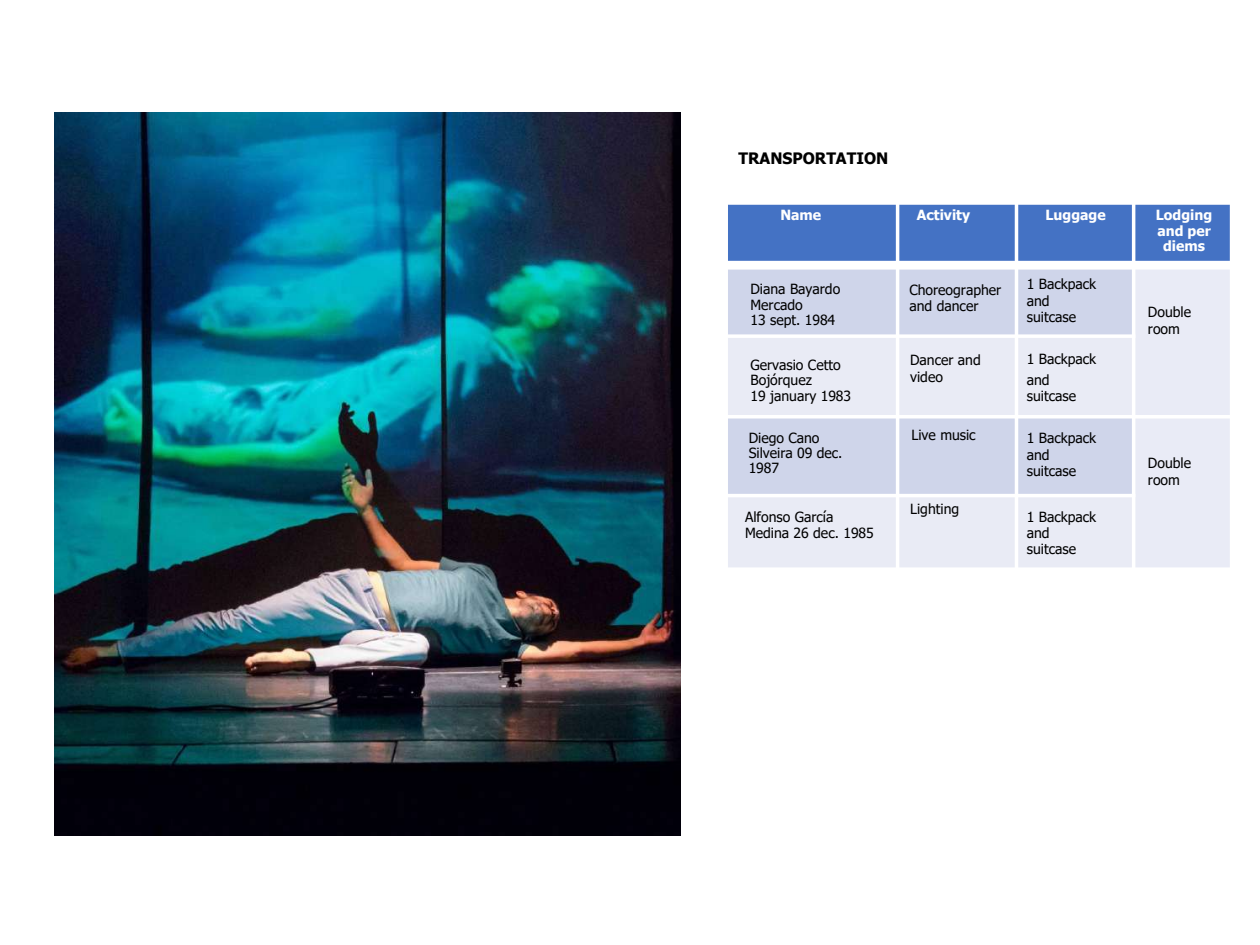
<style>
.page{position:relative;width:1260px;height:945px;background:#fff}
.page>*{position:absolute;margin:0;border:0;box-sizing:border-box;transform-origin:0 0}
.t1{font:700 15.75px "Tahoma";color:#000}
.t2{font:14px/16.3px "Tahoma";color:#000}
.t3{font:700 14px/15.8px "Tahoma";color:#fff;text-align:center}
</style>
<div class="page">
<div style="left:727px;top:203px;width:170px;height:63px;background:#4472c4"></div>
<div style="left:897px;top:203px;width:119px;height:63px;background:#4472c4"></div>
<div style="left:1016px;top:203px;width:117px;height:63px;background:#4472c4"></div>
<div style="left:1133px;top:203px;width:99px;height:63px;background:#4472c4"></div>
<div style="left:727px;top:266px;width:170px;height:70px;background:#cfd5ea"></div>
<div style="left:897px;top:266px;width:119px;height:70px;background:#cfd5ea"></div>
<div style="left:1016px;top:266px;width:117px;height:70px;background:#cfd5ea"></div>
<div style="left:1133px;top:266px;width:99px;height:151px;background:#e9ebf6"></div>
<div style="left:727px;top:336px;width:170px;height:81px;background:#e9ebf5"></div>
<div style="left:897px;top:336px;width:119px;height:81px;background:#e9ebf5"></div>
<div style="left:1016px;top:336px;width:117px;height:81px;background:#e9ebf5"></div>
<div style="left:727px;top:417px;width:170px;height:79px;background:#cfd5ea"></div>
<div style="left:897px;top:417px;width:119px;height:79px;background:#cfd5ea"></div>
<div style="left:1016px;top:417px;width:117px;height:79px;background:#cfd5ea"></div>
<div style="left:1133px;top:417px;width:99px;height:153px;background:#e9ebf6"></div>
<div style="left:727px;top:496px;width:170px;height:74px;background:#e9ebf5"></div>
<div style="left:897px;top:496px;width:119px;height:74px;background:#e9ebf5"></div>
<div style="left:1016px;top:496px;width:117px;height:74px;background:#e9ebf5"></div>
<hr style="left:724px;top:201px;width:4px;height:370px;background:#fff">
<hr style="left:896px;top:201px;width:3px;height:370px;background:#fff">
<hr style="left:1015px;top:201px;width:3px;height:370px;background:#fff">
<hr style="left:1132px;top:201px;width:3px;height:370px;background:#fff">
<hr style="left:1230px;top:201px;width:3px;height:370px;background:#fff">
<svg style="left:728px;top:203px;width:502px;height:2px"></svg>
<svg style="left:728px;top:334px;width:404px;height:4px;background:#f9fafc"></svg>
<div style="left:726px;top:261px;width:507px;height:9px;background:#fff"></div>
<svg style="left:728px;top:415px;width:502px;height:4px;background:#f9fafc"></svg>
<hr style="left:726px;top:494px;width:409px;height:3px;background:#fff">
<hr style="left:726px;top:567px;width:507px;height:4px;background:#fff">
<img style="left:55px;top:113px;width:626px;height:723px">
<p class="t1" style="left:738px;top:148px;width:151px">TRANSPORTATION</p>
<p class="t3" style="left:780px;top:206px;width:42px">Name</p>
<p class="t3" style="left:917px;top:206px;width:55px">Activity</p>
<p class="t2" style="left:751px;top:281px;width:91px;line-height:15.2px">Diana Bayardo<br>Mercado<br>13 sept. 1984</p>
<p class="t2" style="left:751px;top:357px;width:102px;line-height:15.2px">Gervasio Cetto<br>Bojórquez<br>19 january 1983</p>
<p class="t2" style="left:749px;top:430px;width:95px;line-height:15.2px">Diego Cano<br>Silveira 09 dec.<br>1987</p>
<p class="t2" style="left:745px;top:508px;width:130px">Alfonso García<br>Medina 26 dec. 1985</p>
<p class="t2" style="left:909px;top:281px;width:93px">Choreographer and dancer</p>
<p class="t2" style="left:910px;top:351px;width:72px;line-height:17.2px">Dancer and video</p>
<p class="t2" style="left:911px;top:426px;width:66px">Live music</p>
<p class="t2" style="left:910px;top:501px;width:51px">Lighting</p>
<p class="t3" style="left:1046px;top:206px;width:62px">Luggage</p>
<p class="t2" style="left:1027px;top:276px;width:71px">1 Backpack and suitcase</p>
<p class="t2" style="left:1027px;top:348px;width:71px;line-height:21px">1 Backpack and</p>
<p class="t2" style="left:1027px;top:388px;width:51px">suitcase</p>
<p class="t2" style="left:1027px;top:430px;width:71px">1 Backpack and suitcase</p>
<p class="t2" style="left:1027px;top:508px;width:71px">1 Backpack and suitcase</p>
<p class="t3" style="left:1156px;top:206px;width:58px">Lodging and per diems</p>
<p class="t2" style="left:1148px;top:303px;width:45px;line-height:17.2px">Double room</p>
<p class="t2" style="left:1148px;top:454px;width:45px;line-height:17.2px">Double room</p>
</div>
